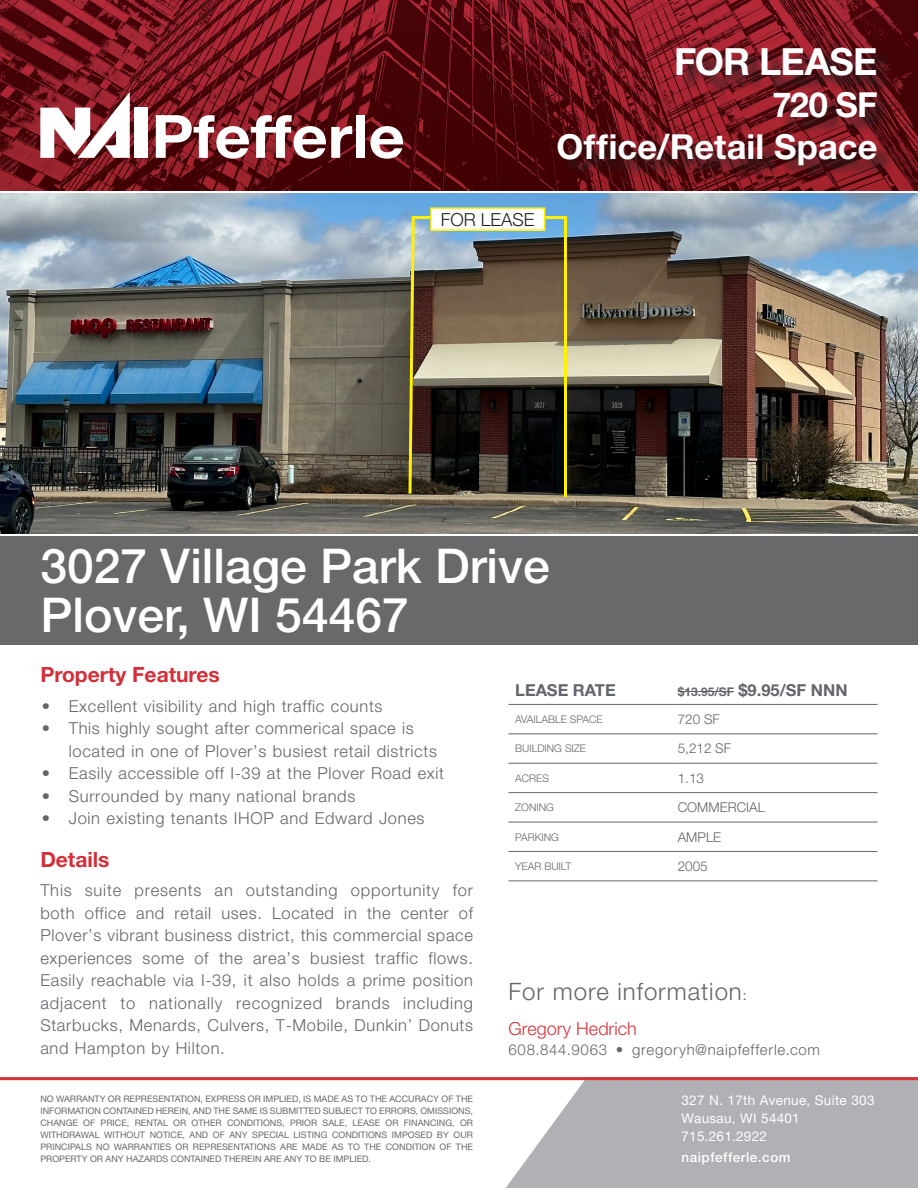
<style>
.page{position:relative;width:918px;height:1188px;background:#fff}
.page>*{position:absolute;margin:0;border:0;box-sizing:border-box;transform-origin:0 0}
.t1{font:500 48px "Helvetica Neue LT Std";color:#fff}
.t2{font:700 37.5px "Helvetica Neue LT Std";letter-spacing:-.025em;color:#fff}
.t3{font:700 34.5px "Helvetica Neue LT Std";color:#fff}
.t4{font:300 24px "Helvetica Neue LT Std";letter-spacing:.04em;color:#62656a}
.t5{font:700 21px "Helvetica Neue LT Std";color:#d32f38}
.t6{font:300 18px "Helvetica Neue LT Std";color:#d43238}
.t7{font:300 18px "Helvetica Neue LT Std";color:#231f20}
.Subhead{font:300 16.5px/22.5px "Helvetica Neue LT Std";letter-spacing:.04em;color:#62656a}
.t8{font:700 16.5px "Helvetica Neue LT Std";color:#62656a}
.t9{font:300 15px "Helvetica Neue LT Std";letter-spacing:.05em;color:#62656a}
.t10{font:13.5px "Helvetica Neue LT Std";letter-spacing:.02em;color:#fff}
.t11{font:300 13.5px "Helvetica Neue LT Std";color:#62656a}
.t12{font:500 13.5px "Helvetica Neue LT Std";letter-spacing:.04em;color:#fff}
.t13{font:300 10.5px "Helvetica Neue LT Std";color:#62656a}
.t14{font:9px/12.1px "Helvetica Neue LT Std";color:#69696c;text-align:justify}
.s1{font-size:12px}
.s2{font-weight:400;font-size:13.5px}
</style>
<div class="page">
<div style="left:0;top:1078px;width:918px;height:110px;background:#b0b1b5"></div>
<svg style="left:0;top:1080px;width:586px;height:108px;fill:#fff"></svg>
<img style="left:0;top:0;width:918px;height:190px">
<div style="left:0;top:536px;width:918px;height:109px;background:#69696c"></div>
<hr style="left:0;top:1077px;width:918px;height:3px;background:#d43238">
<div style="left:560px;top:49px;width:335px;height:134px;background:#231f20;opacity:.75"></div>
<div style="left:134px;top:108px;width:14px;height:50px;background:#fff"></div>
<svg style="left:40px;top:92px;width:90px;height:66px"></svg>
<svg style="left:156px;top:115px;width:196px;height:44px"></svg>
<div style="left:356px;top:115px;width:9px;height:43px;background:#fff"></div>
<svg style="left:370px;top:126px;width:33px;height:33px"></svg>
<hr style="left:508px;top:704px;width:170px;height:1px;background:#62656a">
<hr style="left:678px;top:704px;width:199px;height:1px;background:#62656a">
<hr style="left:508px;top:734px;width:170px;height:1px;background:#62656a">
<hr style="left:678px;top:734px;width:199px;height:1px;background:#62656a">
<hr style="left:508px;top:763px;width:170px;height:1px;background:#62656a">
<hr style="left:678px;top:763px;width:199px;height:1px;background:#62656a">
<hr style="left:508px;top:792px;width:170px;height:1px;background:#62656a">
<hr style="left:678px;top:792px;width:199px;height:1px;background:#62656a">
<hr style="left:508px;top:822px;width:170px;height:1px;background:#62656a">
<hr style="left:678px;top:822px;width:199px;height:1px;background:#62656a">
<hr style="left:508px;top:851px;width:170px;height:1px;background:#62656a">
<hr style="left:678px;top:851px;width:199px;height:1px;background:#62656a">
<hr style="left:508px;top:881px;width:170px;height:1px;background:#62656a">
<hr style="left:678px;top:881px;width:199px;height:1px;background:#62656a">
<hr style="left:678px;top:691px;width:56px;height:1px;background:#62656a">
<img style="left:0;top:193px;width:918px;height:340px">
<svg style="left:407px;top:215px;width:161px;height:285px"></svg>
<div style="left:431px;top:208px;width:114px;height:22px;background:#fff"></div>
<div style="left:430px;top:207px;width:115px;height:24px;border:2px solid #fff101"></div>
<p class="t7" style="left:441px;top:208px;width:95px">FOR LEASE</p>
<p class="t2" style="left:674px;top:38px;width:205px">FOR LEASE</p>
<p class="t3" style="left:772px;top:83px;width:107px">720 SF</p>
<p class="t3" style="left:556px;top:125px;width:323px">Office/Retail Space</p>
<p class="t1" style="left:40px;top:537px;width:511px">3027 Village Park Drive</p>
<p class="t1" style="left:40px;top:587px;width:370px">Plover, WI 54467</p>
<p class="t5" style="left:40px;top:662px;width:181px">Property Features</p>
<p class="Subhead" style="left:42px;top:694px;width:342px">• Excellent visibility and high traffic counts</p>
<p class="Subhead" style="left:69px;top:717px;width:370px;text-indent:-27px">• This highly sought after commerical space is located in one of Plover’s busiest retail districts</p>
<p class="Subhead" style="left:42px;top:762px;width:404px">• Easily accessible off I-39 at the Plover Road exit</p>
<p class="Subhead" style="left:42px;top:784px;width:315px">• Surrounded by many national brands</p>
<p class="Subhead" style="left:42px;top:807px;width:384px">• Join existing tenants IHOP and Edward Jones</p>
<p class="t5" style="left:40px;top:846px;width:71px">Details</p>
<p class="Subhead" style="left:40px;top:879px;width:434px;text-align:justify">This suite presents an outstanding opportunity for both office and retail uses. Located in the center of Plover’s vibrant business district, this commercial space experiences some of the area’s busiest traffic flows.<br>Easily reachable via I-39, it also holds a prime position adjacent to nationally recognized brands including Starbucks, Menards, Culvers, T-Mobile, Dunkin’ Donuts and Hampton by Hilton.</p>
<p class="t14" style="left:40px;top:1092px;width:434px">NO WARRANTY OR REPRESENTATION, EXPRESS OR IMPLIED, IS MADE AS TO THE ACCURACY OF THE INFORMATION CONTAINED HEREIN, AND THE SAME IS SUBMITTED SUBJECT TO ERRORS, OMISSIONS, CHANGE OF PRICE, RENTAL OR OTHER CONDITIONS, PRIOR SALE, LEASE OR FINANCING, OR WITHDRAWAL WITHOUT NOTICE, AND OF ANY SPECIAL LISTING CONDITIONS IMPOSED BY OUR PRINCIPALS NO WARRANTIES OR REPRESENTATIONS ARE MADE AS TO THE CONDITION OF THE PROPERTY OR ANY HAZARDS CONTAINED THEREIN ARE ANY TO BE IMPLIED.</p>
<p class="t8" style="left:515px;top:680px;width:102px">LEASE RATE</p>
<p class="t8" style="left:678px;top:679px;width:171px"><span class="s1">$13.95/SF</span> $9.95/SF NNN</p>
<p class="t13" style="left:515px;top:713px;width:89px">AVAILABLE SPACE</p>
<p class="t11" style="left:678px;top:711px;width:44px">720 SF</p>
<p class="t13" style="left:515px;top:742px;width:72px">BUILDING SIZE</p>
<p class="t11" style="left:678px;top:740px;width:55px">5,212 SF</p>
<p class="t13" style="left:515px;top:772px;width:35px">ACRES</p>
<p class="t11" style="left:678px;top:770px;width:28px">1.13</p>
<p class="t13" style="left:515px;top:801px;width:40px">ZONING</p>
<p class="t11" style="left:678px;top:799px;width:89px">COMMERCIAL</p>
<p class="t13" style="left:515px;top:830px;width:45px">PARKING</p>
<p class="t11" style="left:678px;top:829px;width:45px">AMPLE</p>
<p class="t13" style="left:515px;top:860px;width:58px">YEAR BUILT</p>
<p class="t11" style="left:678px;top:858px;width:32px">2005</p>
<p class="t4" style="left:508px;top:977px;width:240px">For more information<span class="s2">:</span></p>
<p class="t6" style="left:508px;top:1018px;width:130px">Gregory Hedrich</p>
<p class="t9" style="left:508px;top:1040px;width:313px">608.844.9063 • gregoryh@naipfefferle.com</p>
<p class="t10" style="left:681px;top:1092px;width:195px">327 N. 17th Avenue, Suite 303</p>
<p class="t10" style="left:681px;top:1110px;width:120px">Wausau, WI 54401</p>
<p class="t10" style="left:681px;top:1128px;width:87px">715.261.2922</p>
<p class="t12" style="left:681px;top:1149px;width:111px">naipfefferle.com</p>
</div>
